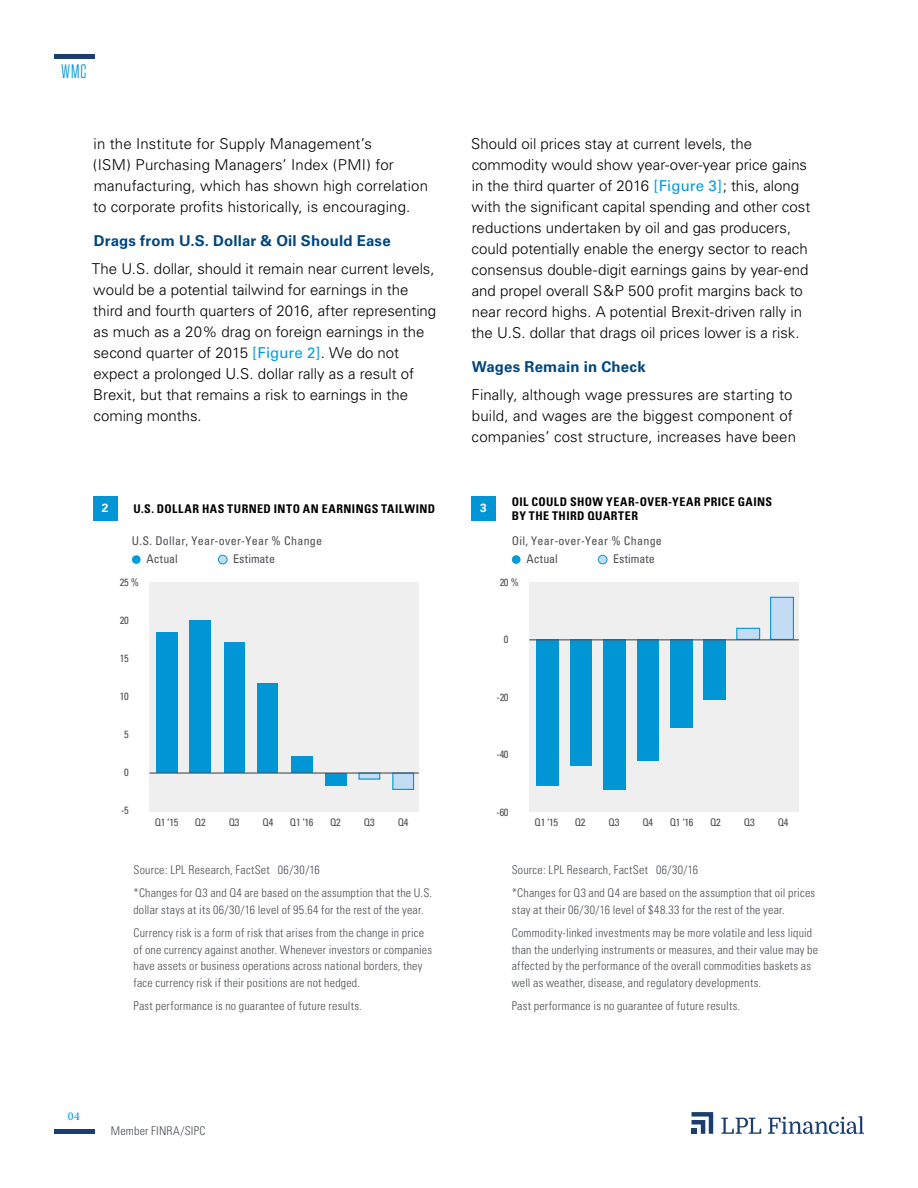
<style>
.page{position:relative;width:918px;height:1188px;background:#fff}
.page>*{position:absolute;margin:0;border:0;box-sizing:border-box;transform-origin:0 0}
.t1{font:19.5px "Tungsten Narrow";color:#0098d8}
.t2{font:300 15px/21px "Univers";color:#000}
.t3{font:700 15px "Univers";letter-spacing:.01em;color:#00467f}
.t4{font:300 condensed 12px/23.2px "Univers";letter-spacing:.015em;color:#4b4f54}
.t5{font:700 condensed 12px/13.5px "Univers";letter-spacing:.035em;color:#000}
.t6{font:condensed 12px "Univers";letter-spacing:.025em;color:#4b4f54}
.t7{font:condensed 12px "Univers";letter-spacing:.005em;color:#4b4f54}
.t8{font:500 12px "Minion Pro";color:#009bde}
.t9{font:700 12px "Univers";color:#fff}
.t10{font:condensed 10.5px "Univers";letter-spacing:-.025em;color:#4b4f54}
.s1{font-weight:400;color:#009bde}
</style>
<div class="page">
<hr style="left:54px;top:1130px;width:40px;height:4px;background:#1b3e6f">
<hr style="left:54px;top:54px;width:40px;height:4px;background:#1b3e6f">
<svg style="left:692px;top:1112px;width:21px;height:22px"></svg>
<svg style="left:721px;top:1118px;width:40px;height:16px"></svg>
<svg style="left:768px;top:1116px;width:96px;height:18px"></svg>
<div style="left:93px;top:496px;width:24px;height:24px;background:#0096d6"></div>
<div style="left:149px;top:582px;width:270px;height:230px;background:#efeff0"></div>
<div style="left:393px;top:773px;width:21px;height:16px;background:#c4dcf3"></div>
<div style="left:392px;top:772px;width:22px;height:18px;border:1px solid #0096d6"></div>
<div style="left:359px;top:773px;width:21px;height:6px;background:#c4dcf3"></div>
<div style="left:325px;top:773px;width:22px;height:13px;background:#0096d6"></div>
<div style="left:291px;top:757px;width:22px;height:16px;background:#0096d6"></div>
<div style="left:258px;top:684px;width:20px;height:89px;background:#0096d6"></div>
<div style="left:224px;top:642px;width:21px;height:131px;background:#0096d6"></div>
<div style="left:189px;top:621px;width:22px;height:152px;background:#0096d6"></div>
<div style="left:156px;top:632px;width:22px;height:141px;background:#0096d6"></div>
<hr style="left:149px;top:772px;width:270px;height:2px;background:#4b4f54">
<div style="left:132px;top:555px;width:9px;height:9px;background:#009bde;border-radius:50%"></div>
<div style="left:218px;top:555px;width:10px;height:9px;background:#c4dcf3;border:1px solid #0096d6;border-radius:50%"></div>
<div style="left:471px;top:496px;width:25px;height:24px;background:#0096d6"></div>
<div style="left:529px;top:582px;width:270px;height:230px;background:#efeff0"></div>
<div style="left:771px;top:597px;width:22px;height:42px;background:#c4dcf3"></div>
<div style="left:770px;top:597px;width:24px;height:43px;border:1px solid #0096d6"></div>
<div style="left:737px;top:628px;width:23px;height:11px;background:#c4dcf3"></div>
<div style="left:736px;top:628px;width:24px;height:12px;border:1px solid #0096d6"></div>
<div style="left:704px;top:639px;width:22px;height:61px;background:#0096d6"></div>
<div style="left:670px;top:639px;width:23px;height:89px;background:#0096d6"></div>
<div style="left:637px;top:639px;width:22px;height:122px;background:#0096d6"></div>
<div style="left:603px;top:639px;width:23px;height:151px;background:#0096d6"></div>
<div style="left:570px;top:639px;width:21px;height:127px;background:#0096d6"></div>
<div style="left:536px;top:639px;width:22px;height:147px;background:#0096d6"></div>
<hr style="left:529px;top:639px;width:270px;height:1px;background:#4b4f54">
<div style="left:512px;top:555px;width:9px;height:9px;background:#009bde;border-radius:50%"></div>
<div style="left:598px;top:555px;width:9px;height:9px;background:#c4dcf3;border:1px solid #0096d6;border-radius:50%"></div>
<h1 class="t1" style="left:61px;top:62px;width:27px">WMC</h1>
<p class="t2" style="left:93px;top:133px;width:337px">in the Institute for Supply Management’s<br>(ISM) Purchasing Managers’ Index (PMI) for manufacturing, which has shown high correlation to corporate profits historically, is encouraging.</p>
<p class="t3" style="left:94px;top:232px;width:298px">Drags from U.S. Dollar &amp; Oil Should Ease</p>
<p class="t2" style="left:92px;top:258px;width:346px">The U.S. dollar, should it remain near current levels, would be a potential tailwind for earnings in the third and fourth quarters of 2016, after representing as much as a 20% drag on foreign earnings in the second quarter of 2015 <span class="s1">[Figure 2]</span>. We do not expect a prolonged U.S. dollar rally as a result of Brexit, but that remains a risk to earnings in the coming months.</p>
<p class="t2" style="left:471px;top:133px;width:341px">Should oil prices stay at current levels, the commodity would show year-over-year price gains in the third quarter of 2016 <span class="s1">[Figure 3]</span>; this, along with the significant capital spending and other cost reductions undertaken by oil and gas producers, could potentially enable the energy sector to reach consensus double-digit earnings gains by year-end and propel overall S&amp;P 500 profit margins back to near record highs. A potential Brexit-driven rally in the U.S. dollar that drags oil prices lower is a risk.</p>
<p class="t3" style="left:472px;top:358px;width:176px">Wages Remain in Check</p>
<p class="t2" style="left:472px;top:384px;width:326px">Finally, although wage pressures are starting to build, and wages are the biggest component of companies’ cost structure, increases have been</p>
<p class="t9" style="left:102px;top:501px;width:8px">2</p>
<p class="t5" style="left:133px;top:502px;width:303px">U.S. DOLLAR HAS TURNED INTO AN EARNINGS TAILWIND</p>
<p class="t9" style="left:480px;top:501px;width:8px">3</p>
<p class="t5" style="left:512px;top:495px;width:262px">OIL COULD SHOW YEAR-OVER-YEAR PRICE GAINS<br>BY THE THIRD QUARTER</p>
<p class="t6" style="left:132px;top:533px;width:192px">U.S. Dollar, Year-over-Year % Change</p>
<p class="t6" style="left:512px;top:533px;width:152px">Oil, Year-over-Year % Change</p>
<p class="t6" style="left:147px;top:551px;width:33px">Actual</p>
<p class="t7" style="left:233px;top:551px;width:43px">Estimate</p>
<p class="t6" style="left:527px;top:551px;width:33px">Actual</p>
<p class="t7" style="left:613px;top:551px;width:43px">Estimate</p>
<p class="t10" style="left:120px;top:576px;width:21px">25 %</p>
<p class="t10" style="left:120px;top:614px;width:10px">20</p>
<p class="t10" style="left:120px;top:652px;width:10px">15</p>
<p class="t10" style="left:120px;top:690px;width:10px">10</p>
<p class="t10" style="left:124px;top:728px;width:6px">5</p>
<p class="t10" style="left:124px;top:766px;width:6px">0</p>
<p class="t10" style="left:121px;top:804px;width:9px">-5</p>
<p class="t10" style="left:155px;top:815px;width:25px">Q1 ‘15</p>
<p class="t10" style="left:195px;top:815px;width:12px">Q2</p>
<p class="t10" style="left:229px;top:815px;width:12px">Q3</p>
<p class="t10" style="left:263px;top:815px;width:12px">Q4</p>
<p class="t10" style="left:290px;top:815px;width:25px">Q1 ‘16</p>
<p class="t10" style="left:330px;top:815px;width:12px">Q2</p>
<p class="t10" style="left:364px;top:815px;width:12px">Q3</p>
<p class="t10" style="left:398px;top:815px;width:12px">Q4</p>
<p class="t10" style="left:500px;top:575px;width:21px">20 %</p>
<p class="t10" style="left:504px;top:633px;width:6px">0</p>
<p class="t10" style="left:497px;top:690px;width:14px">-20</p>
<p class="t10" style="left:497px;top:748px;width:14px">-40</p>
<p class="t10" style="left:497px;top:805px;width:14px">-60</p>
<p class="t10" style="left:535px;top:816px;width:25px">Q1 ‘15</p>
<p class="t10" style="left:575px;top:816px;width:12px">Q2</p>
<p class="t10" style="left:609px;top:816px;width:12px">Q3</p>
<p class="t10" style="left:642px;top:816px;width:12px">Q4</p>
<p class="t10" style="left:670px;top:816px;width:25px">Q1 ‘16</p>
<p class="t10" style="left:710px;top:816px;width:12px">Q2</p>
<p class="t10" style="left:744px;top:816px;width:12px">Q3</p>
<p class="t10" style="left:778px;top:816px;width:12px">Q4</p>
<p class="t4" style="left:133px;top:858px;width:300px">Source: LPL Research, FactSet 06/30/16<br>*Changes for Q3 and Q4 are based on the assumption that the U.S.</p>
<p class="t4" style="left:133px;top:898px;width:292px">dollar stays at its 06/30/16 level of 95.64 for the rest of the year.<br>Currency risk is a form of risk that arises from the change in price</p>
<p class="t4" style="left:133px;top:941px;width:300px;line-height:16.5px">of one currency against another. Whenever investors or companies have assets or business operations across national borders, they face currency risk if their positions are not hedged.</p>
<p class="t4" style="left:133px;top:994px;width:230px">Past performance is no guarantee of future results.</p>
<p class="t4" style="left:512px;top:858px;width:305px">Source: LPL Research, FactSet 06/30/16<br>*Changes for Q3 and Q4 are based on the assumption that oil prices</p>
<p class="t4" style="left:512px;top:898px;width:302px">stay at their 06/30/16 level of $48.33 for the rest of the year.<br>Commodity-linked investments may be more volatile and less liquid</p>
<p class="t4" style="left:512px;top:941px;width:308px;line-height:16.5px">than the underlying instruments or measures, and their value may be affected by the performance of the overall commodities baskets as well as weather, disease, and regulatory developments.</p>
<p class="t4" style="left:512px;top:994px;width:230px">Past performance is no guarantee of future results.</p>
<p class="t8" style="left:68px;top:1108px;width:14px">04</p>
<p class="t4" style="left:111px;top:1119px;width:96px">Member FINRA/SIPC</p>
</div>
